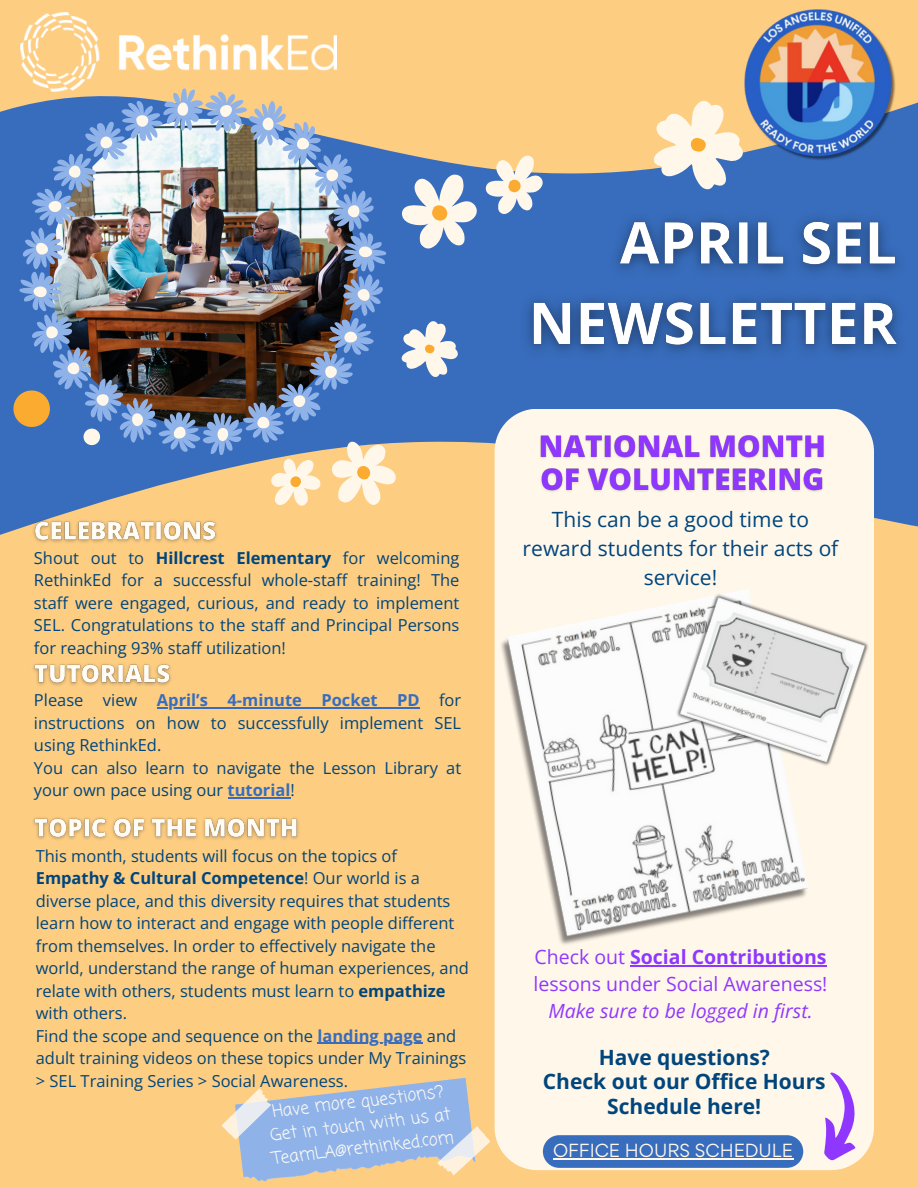
<style>
.page{position:relative;width:918px;height:1188px;background:#fdcd82}
.page>*{position:absolute;margin:0;border:0;box-sizing:border-box;transform-origin:0 0}
.t1{font:21px/29.2px "Open Sans";color:#00457c;text-align:center}
.t2{font:700 21px/24.8px "Open Sans";color:#00457c;text-align:center}
.t3{font:19.5px/27px "Open Sans";color:#8f37ff;text-align:center}
.t4{font:17.1px/23.2px "Coming Soon";color:#fffbf5}
.t5{font:16.95px "Gordita";color:#fff7ea}
.t6{font:16.5px/22.5px "Open Sans";color:#00457c}
.s1{font-weight:700}
.s2{font-weight:700;color:#386dbd}
.s3{font-style:italic}
</style>
<div class="page">
<svg style="left:0;top:91px;width:918px;height:182px;fill:#386dbd"></svg>
<svg style="left:0;top:273px;width:918px;height:268px;fill:#386dbd"></svg>
<div style="left:495px;top:409px;width:379px;height:761px;background:#fff7ea"></div>
<img style="left:745px;top:10px;width:152px;height:152px">
<img style="left:21px;top:13px;width:316px;height:75px">
<svg style="left:824px;top:1072px;width:34px;height:89px;background:#d1a9f2"></svg>
<img style="left:557px;top:202px;width:361px;height:164px">
<img style="left:28px;top:521px;width:194px;height:22px">
<svg style="left:653px;top:100px;width:91px;height:90px"></svg>
<img style="left:13px;top:88px;width:544px;height:433px">
<hr style="left:630px;top:965px;width:197px;height:2px;background:#8f37ff">
<img style="left:496px;top:587px;width:316px;height:364px">
<img style="left:671px;top:590px;width:203px;height:181px">
<div style="left:543px;top:1135px;width:260px;height:33px;background:#386dbd;border-radius:16px"></div>
<hr style="left:553px;top:1158px;width:240px;height:1px;background:#fff7ea">
<img style="left:33px;top:817px;width:266px;height:23px">
<hr style="left:317px;top:1043px;width:106px;height:1px;background:#386dbd">
<img style="left:33px;top:664px;width:138px;height:22px">
<hr style="left:157px;top:707px;width:263px;height:2px;background:#386dbd">
<hr style="left:228px;top:797px;width:62px;height:2px;background:#386dbd">
<img style="left:536px;top:425px;width:293px;height:74px">
<svg style="left:221px;top:1078px;width:269px;height:104px"></svg>
<p class="t6" style="left:34px;top:546px;width:427px;text-align:justify">Shout out to <span class="s1">Hillcrest Elementary</span> for welcoming RethinkEd for a successful whole-staff training! The staff were engaged, curious, and ready to implement SEL. Congratulations to the staff and Principal Persons for reaching 93% staff utilization!</p>
<p class="t6" style="left:34px;top:689px;width:429px;text-indent:123px"><span class="s2">April’s 4-minute Pocket PD</span> for instructions on how to successfully implement SEL using RethinkEd.<br>You can also learn to navigate the Lesson Library at</p>
<p class="t6" style="left:34px;top:779px;width:262px">your own pace using our <span class="s2">tutorial</span>!</p>
<h5 class="t6" style="left:34px;top:689px;width:105px">Please view</h5>
<p class="t6" style="left:36px;top:844px;width:435px">This month, students will focus on the topics of <span class="s1">Empathy &amp; Cultural Competence</span>! Our world is a diverse place, and this diversity requires that students learn how to interact and engage with people different from themselves. In order to effectively navigate the world, understand the range of human experiences, and relate with others, students must learn to <span class="s1">empathize </span>with others.</p>
<p class="t6" style="left:36px;top:1024px;width:422px">Find the scope and sequence on the <span class="s2">landing page</span> and</p>
<h5 class="t6" style="left:36px;top:1047px;width:432px">adult training videos on these topics under My Trainings &gt; SEL Training Series &gt; Social Awareness.</h5>
<h4 class="t4" style="left:271px;top:1102px;width:174px;rotate:-7deg">Have more questions?</h4>
<p class="t4" style="left:269px;top:1125px;width:184px;rotate:-7deg">Get in touch with us at<br>TeamLA@rethinked.com</p>
<p class="t1" style="left:523px;top:504px;width:317px">This can be a good time to reward students for their acts of service!</p>
<p class="t3" style="left:534px;top:943px;width:295px">Check out <span class="s1">Social Contributions </span>lessons under Social Awareness!<br><span class="s3">Make sure to be logged in first.</span></p>
<p class="t2" style="left:543px;top:1044px;width:284px">Have questions?<br>Check out our Office Hours<br>Schedule here!</p>
<p class="t5" style="left:553px;top:1139px;width:242px">OFFICE HOURS SCHEDULE</p>
</div>
